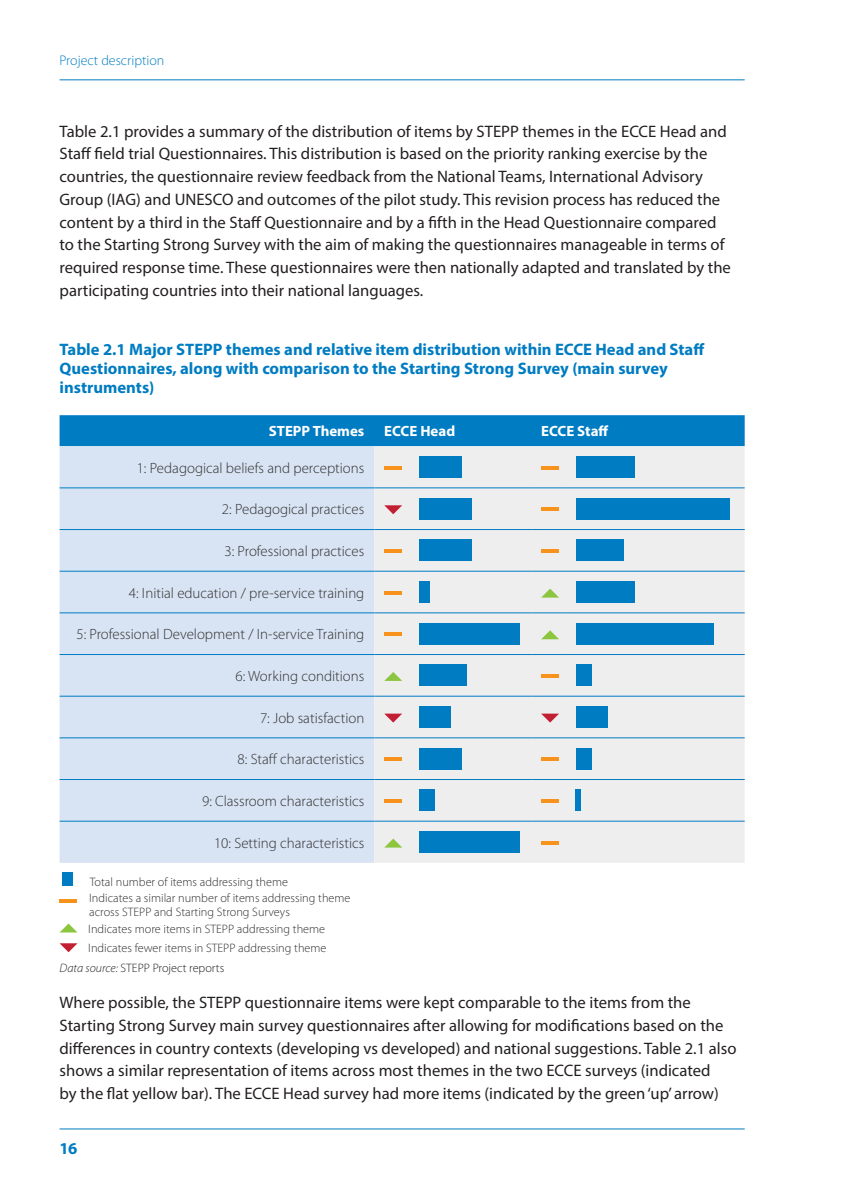
<style>
.page{position:relative;width:844px;height:1191px;background:#fff}
.page>*{position:absolute;margin:0;border:0;box-sizing:border-box;transform-origin:0 0}
.t1{font:16.62px/22.8px "Myriad Pro";color:#231f20}
.t2{font:700 16.62px/19.2px "Myriad Pro";color:#007cc2}
.t3{font:300 14.88px "Myriad Pro";color:#312f30}
.t4{font:700 14.88px "Myriad Pro";color:#fff}
.t5{font:300 14px "Myriad Pro";color:#007cc2}
.t6{font:300 12.25px/16.3px "Myriad Pro";color:#312f30}
.s1{font-style:italic;color:#231f20}
.s2{color:#231f20}
</style>
<div class="page">
<hr style="left:60px;top:1128px;width:684px;height:1px;background:#007cc2">
<hr style="left:60px;top:79px;width:684px;height:1px;background:#007cc2">
<div style="left:60px;top:415px;width:684px;height:31px;background:#007cc2"></div>
<div style="left:60px;top:446px;width:314px;height:417px;background:#d8e4f3"></div>
<div style="left:374px;top:446px;width:370px;height:417px;background:#eeeeef"></div>
<hr style="left:60px;top:487px;width:314px;height:1px;background:#007cc2">
<hr style="left:374px;top:487px;width:35px;height:1px;background:#007cc2">
<hr style="left:409px;top:487px;width:122px;height:1px;background:#007cc2">
<hr style="left:531px;top:487px;width:35px;height:1px;background:#007cc2">
<hr style="left:566px;top:487px;width:178px;height:1px;background:#007cc2">
<hr style="left:60px;top:529px;width:314px;height:1px;background:#007cc2">
<hr style="left:374px;top:529px;width:35px;height:1px;background:#007cc2">
<hr style="left:409px;top:529px;width:122px;height:1px;background:#007cc2">
<hr style="left:531px;top:529px;width:35px;height:1px;background:#007cc2">
<hr style="left:566px;top:529px;width:178px;height:1px;background:#007cc2">
<hr style="left:60px;top:571px;width:314px;height:1px;background:#007cc2">
<hr style="left:374px;top:571px;width:35px;height:1px;background:#007cc2">
<hr style="left:409px;top:571px;width:122px;height:1px;background:#007cc2">
<hr style="left:531px;top:571px;width:35px;height:1px;background:#007cc2">
<hr style="left:566px;top:571px;width:178px;height:1px;background:#007cc2">
<hr style="left:60px;top:612px;width:314px;height:1px;background:#007cc2">
<hr style="left:374px;top:612px;width:35px;height:1px;background:#007cc2">
<hr style="left:409px;top:612px;width:122px;height:1px;background:#007cc2">
<hr style="left:531px;top:612px;width:35px;height:1px;background:#007cc2">
<hr style="left:566px;top:612px;width:178px;height:1px;background:#007cc2">
<hr style="left:60px;top:654px;width:314px;height:1px;background:#007cc2">
<hr style="left:374px;top:654px;width:35px;height:1px;background:#007cc2">
<hr style="left:409px;top:654px;width:122px;height:1px;background:#007cc2">
<hr style="left:531px;top:654px;width:35px;height:1px;background:#007cc2">
<hr style="left:566px;top:654px;width:178px;height:1px;background:#007cc2">
<hr style="left:60px;top:696px;width:314px;height:1px;background:#007cc2">
<hr style="left:374px;top:696px;width:35px;height:1px;background:#007cc2">
<hr style="left:409px;top:696px;width:122px;height:1px;background:#007cc2">
<hr style="left:531px;top:696px;width:35px;height:1px;background:#007cc2">
<hr style="left:566px;top:696px;width:178px;height:1px;background:#007cc2">
<hr style="left:60px;top:737px;width:314px;height:1px;background:#007cc2">
<hr style="left:374px;top:737px;width:35px;height:1px;background:#007cc2">
<hr style="left:409px;top:737px;width:122px;height:1px;background:#007cc2">
<hr style="left:531px;top:737px;width:35px;height:1px;background:#007cc2">
<hr style="left:566px;top:737px;width:178px;height:1px;background:#007cc2">
<hr style="left:60px;top:779px;width:314px;height:1px;background:#007cc2">
<hr style="left:374px;top:779px;width:35px;height:1px;background:#007cc2">
<hr style="left:409px;top:779px;width:122px;height:1px;background:#007cc2">
<hr style="left:531px;top:779px;width:35px;height:1px;background:#007cc2">
<hr style="left:566px;top:779px;width:178px;height:1px;background:#007cc2">
<hr style="left:60px;top:821px;width:314px;height:1px;background:#007cc2">
<hr style="left:374px;top:821px;width:35px;height:1px;background:#007cc2">
<hr style="left:409px;top:821px;width:122px;height:1px;background:#007cc2">
<hr style="left:531px;top:821px;width:35px;height:1px;background:#007cc2">
<hr style="left:566px;top:821px;width:178px;height:1px;background:#007cc2">
<hr style="left:384px;top:466px;width:17px;height:3px;background:#f7931d">
<div style="left:419px;top:456px;width:42px;height:22px;background:#007cc2"></div>
<hr style="left:541px;top:466px;width:17px;height:3px;background:#f7931d">
<div style="left:575px;top:456px;width:59px;height:22px;background:#007cc2"></div>
<svg style="left:384px;top:505px;width:18px;height:9px"></svg>
<div style="left:419px;top:498px;width:53px;height:21px;background:#007cc2"></div>
<hr style="left:541px;top:507px;width:17px;height:4px;background:#f7931d">
<div style="left:575px;top:498px;width:154px;height:21px;background:#007cc2"></div>
<hr style="left:384px;top:549px;width:17px;height:3px;background:#f7931d">
<div style="left:419px;top:539px;width:53px;height:22px;background:#007cc2"></div>
<hr style="left:541px;top:549px;width:17px;height:3px;background:#f7931d">
<div style="left:575px;top:539px;width:48px;height:22px;background:#007cc2"></div>
<hr style="left:384px;top:591px;width:17px;height:3px;background:#f7931d">
<div style="left:419px;top:581px;width:10px;height:22px;background:#007cc2"></div>
<svg style="left:541px;top:588px;width:18px;height:9px"></svg>
<div style="left:575px;top:581px;width:59px;height:22px;background:#007cc2"></div>
<hr style="left:384px;top:632px;width:17px;height:4px;background:#f7931d">
<div style="left:419px;top:623px;width:100px;height:21px;background:#007cc2"></div>
<svg style="left:541px;top:630px;width:18px;height:9px"></svg>
<div style="left:575px;top:623px;width:138px;height:21px;background:#007cc2"></div>
<svg style="left:384px;top:672px;width:18px;height:9px"></svg>
<div style="left:419px;top:664px;width:47px;height:22px;background:#007cc2"></div>
<hr style="left:541px;top:674px;width:17px;height:3px;background:#f7931d">
<div style="left:575px;top:664px;width:16px;height:22px;background:#007cc2"></div>
<svg style="left:384px;top:713px;width:18px;height:9px"></svg>
<div style="left:419px;top:706px;width:31px;height:22px;background:#007cc2"></div>
<svg style="left:541px;top:713px;width:18px;height:9px"></svg>
<div style="left:575px;top:706px;width:32px;height:22px;background:#007cc2"></div>
<hr style="left:384px;top:757px;width:17px;height:4px;background:#f7931d">
<div style="left:419px;top:747px;width:42px;height:22px;background:#007cc2"></div>
<hr style="left:541px;top:757px;width:17px;height:4px;background:#f7931d">
<div style="left:575px;top:747px;width:16px;height:22px;background:#007cc2"></div>
<hr style="left:384px;top:799px;width:17px;height:3px;background:#f7931d">
<div style="left:419px;top:789px;width:15px;height:22px;background:#007cc2"></div>
<hr style="left:541px;top:799px;width:17px;height:3px;background:#f7931d">
<div style="left:575px;top:789px;width:5px;height:22px;background:#007cc2"></div>
<svg style="left:384px;top:838px;width:18px;height:9px"></svg>
<div style="left:419px;top:831px;width:100px;height:22px;background:#007cc2"></div>
<hr style="left:541px;top:841px;width:17px;height:3px;background:#f7931d">
<div style="left:62px;top:872px;width:11px;height:14px;background:#007cc2"></div>
<hr style="left:60px;top:899px;width:17px;height:3px;background:#f7931d">
<svg style="left:60px;top:923px;width:17px;height:9px"></svg>
<svg style="left:60px;top:943px;width:17px;height:9px"></svg>
<p class="t5" style="left:60px;top:51px;width:106px">Project description</p>
<p class="t1" style="left:60px;top:119px;width:672px">Table 2.1 provides a summary of the distribution of items by STEPP themes in the ECCE Head and Staff field trial Questionnaires. This distribution is based on the priority ranking exercise by the countries, the questionnaire review feedback from the National Teams, International Advisory Group (IAG) and UNESCO and outcomes of the pilot study. This revision process has reduced the content by a third in the Staff Questionnaire and by a fifth in the Head Questionnaire compared to the Starting Strong Survey with the aim of making the questionnaires manageable in terms of required response time. These questionnaires were then nationally adapted and translated by the participating countries into their national languages.</p>
<p class="t2" style="left:60px;top:339px;width:646px">Table 2.1 Major STEPP themes and relative item distribution within ECCE Head and Staff<br>Questionnaires, along with comparison to the Starting Strong Survey (main survey instruments)</p>
<p class="t4" style="left:269px;top:421px;width:97px">STEPP Themes</p>
<p class="t4" style="left:384px;top:421px;width:72px">ECCE Head</p>
<p class="t4" style="left:541px;top:421px;width:69px">ECCE Staff</p>
<p class="t3" style="left:137px;top:459px;width:229px">1: Pedagogical beliefs and perceptions</p>
<p class="t3" style="left:222px;top:500px;width:144px">2: Pedagogical practices</p>
<p class="t3" style="left:224px;top:542px;width:141px">3: Professional practices</p>
<p class="t3" style="left:129px;top:583px;width:237px">4: Initial education / pre-service training</p>
<p class="t3" style="left:76px;top:625px;width:289px">5: Professional Development / In-service Training</p>
<p class="t3" style="left:235px;top:667px;width:130px">6: Working conditions</p>
<p class="t3" style="left:260px;top:708px;width:106px">7: Job satisfaction</p>
<p class="t3" style="left:237px;top:750px;width:128px">8: Staff characteristics</p>
<p class="t3" style="left:202px;top:792px;width:164px">9: Classroom characteristics</p>
<p class="t3" style="left:214px;top:833px;width:152px">10: Setting characteristics</p>
<p class="t6" style="left:89px;top:873px;width:263px">Total number of items addressing theme<br>Indicates a similar number of items addressing theme</p>
<p class="t6" style="left:88px;top:904px;width:238px">across STEPP and Starting Strong Surveys<br>Indicates more items in STEPP addressing theme</p>
<p class="t6" style="left:60px;top:938px;width:268px;line-height:19.4px;text-indent:29px">Indicates fewer items in STEPP addressing theme<br><span class="s1">Data source:</span> <span class="s2">STEPP Project reports</span></p>
<p class="t1" style="left:60px;top:991px;width:678px">Where possible, the STEPP questionnaire items were kept comparable to the items from the Starting Strong Survey main survey questionnaires after allowing for modifications based on the differences in country contexts (developing vs developed) and national suggestions. Table 2.1 also shows a similar representation of items across most themes in the two ECCE surveys (indicated<br>by the flat yellow bar). The ECCE Head survey had more items (indicated by the green ‘up’ arrow)</p>
<p class="t2" style="left:60px;top:1138px;width:19px">16</p>
</div>
